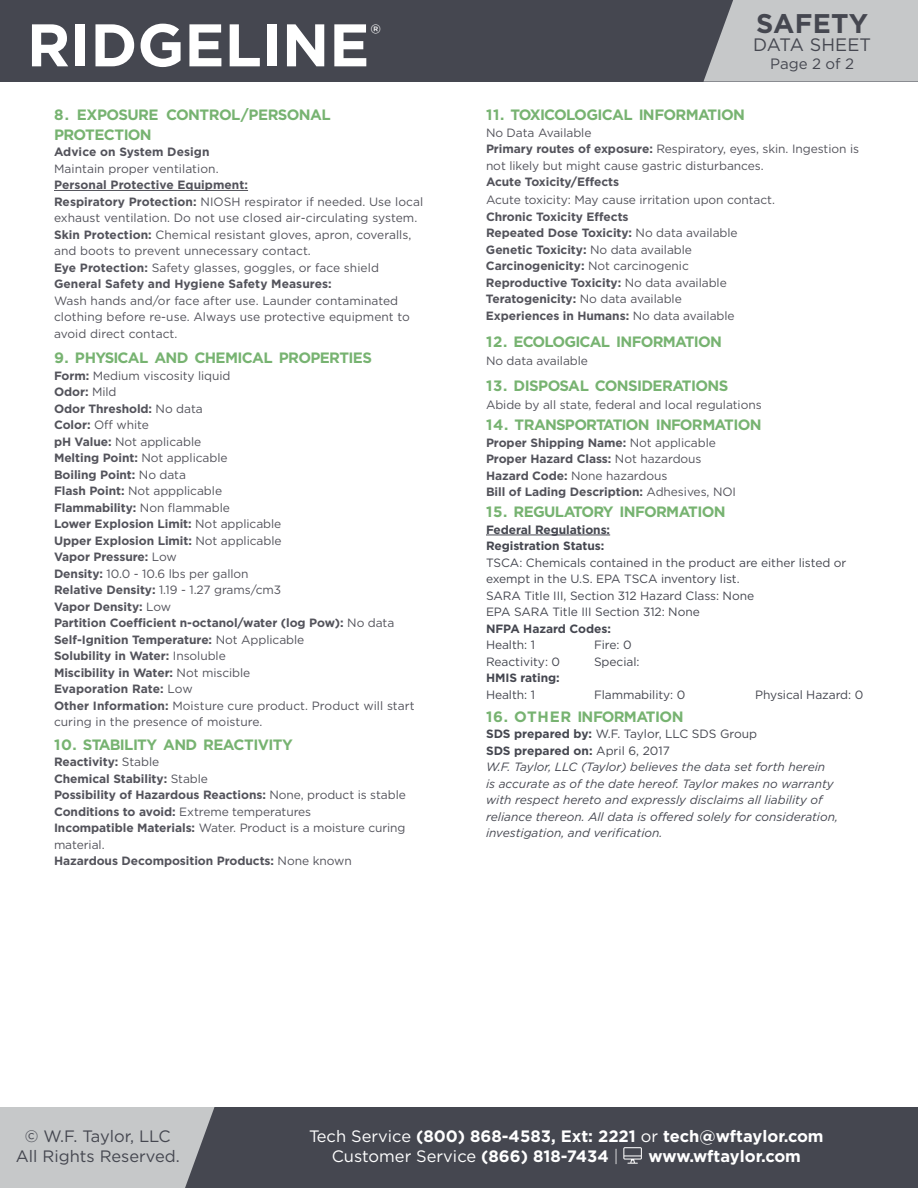
<style>
.page{position:relative;width:918px;height:1188px;background:#fff}
.page>*{position:absolute;margin:0;border:0;box-sizing:border-box;transform-origin:0 0}
.t1{font:700 60px "Gotham";color:#fff}
.t2{font:700 27px "Gotham";letter-spacing:.01em;color:#454750}
.t3{font:26.25px "Gotham";color:#fff}
.t4{font:18px "Gotham";letter-spacing:.005em;color:#454750}
.t5{font:700 16.5px "Gotham";color:#fff}
.t6{font:16.5px "Gotham";color:#454750}
.t7{font:16.5px "Gotham";color:#fff}
.t8{font:700 15px "Gotham";letter-spacing:-.05em;color:#77b371}
.t9{font:700 15px "Gotham";letter-spacing:-.03em;color:#77b371}
.t10{font:15px "Gotham";color:#454750}
.t11{font:12px/16.5px "Gotham";letter-spacing:-.005em;color:#53535b}
.t12{font:700 12px "Gotham";letter-spacing:-.005em;color:#53535b}
.t13{font:12px/16.5px "Gotham";letter-spacing:-.005em;color:#454750}
.t14{font:italic 12px/16.5px "Gotham";color:#454750}
.t15{font:700 12px "Gotham";letter-spacing:-.005em;color:#454750}
.s1{font-weight:700}
.s2{font-weight:400}
.s3{font-weight:300}
</style>
<div class="page">
<hr style="left:486px;top:535px;width:124px;height:1px;background:#454750">
<hr style="left:54px;top:190px;width:194px;height:1px;background:#53535b">
<div style="left:0;top:0;width:918px;height:82px;background:#454750"></div>
<svg style="left:703px;top:0;width:215px;height:82px"></svg>
<div style="left:0;top:1107px;width:918px;height:81px;background:#454750"></div>
<svg style="left:0;top:1107px;width:215px;height:81px"></svg>
<svg style="left:623px;top:1147px;width:19px;height:17px"></svg>
<p class="t1" style="left:27px;top:5px;width:344px">RIDGELINE</p>
<p class="t3" style="left:370px;top:17px;width:12px">®</p>
<p class="t8" style="left:54px;top:105px;width:278px">8. EXPOSURE CONTROL/PERSONAL</p>
<p class="t8" style="left:54px;top:125px;width:99px">PROTECTION</p>
<p class="t12" style="left:54px;top:144px;width:157px">Advice on System Design</p>
<p class="t11" style="left:54px;top:160px;width:166px">Maintain proper ventilation.</p>
<p class="t12" style="left:54px;top:177px;width:196px">Personal Protective Equipment:</p>
<p class="t11" style="left:54px;top:193px;width:371px"><span class="s1">Respiratory Protection:</span> NIOSH respirator if needed. Use local exhaust ventilation. Do not use closed air-circulating system.</p>
<p class="t11" style="left:54px;top:226px;width:359px"><span class="s1">Skin Protection:</span> Chemical resistant gloves, apron, coveralls, and boots to prevent unnecessary contact.</p>
<p class="t11" style="left:54px;top:259px;width:327px"><span class="s1">Eye Protection:</span> Safety glasses, goggles, or face shield</p>
<p class="t12" style="left:54px;top:276px;width:279px">General Safety and Hygiene Safety Measures:</p>
<p class="t11" style="left:54px;top:292px;width:358px">Wash hands and/or face after use. Launder contaminated clothing before re-use. Always use protective equipment to avoid direct contact.</p>
<p class="t8" style="left:54px;top:348px;width:320px">9. PHYSICAL AND CHEMICAL PROPERTIES</p>
<p class="t11" style="left:54px;top:367px;width:178px"><span class="s1">Form:</span> Medium viscosity liquid</p>
<p class="t12" style="left:54px;top:384px;width:64px">Odor: <span class="s2">Mild</span></p>
<p class="t12" style="left:54px;top:401px;width:150px">Odor Threshold: <span class="s2">No data</span></p>
<p class="t11" style="left:54px;top:417px;width:96px"><span class="s1">Color:</span> Off white</p>
<p class="t11" style="left:54px;top:433px;width:149px"><span class="s1">pH Value:</span> Not applicable</p>
<p class="t12" style="left:54px;top:450px;width:175px">Melting Point: <span class="s2">Not applicable</span></p>
<p class="t12" style="left:54px;top:467px;width:134px">Boiling Point: <span class="s2">No data</span></p>
<p class="t11" style="left:54px;top:483px;width:170px"><span class="s1">Flash Point:</span> Not appplicable</p>
<p class="t12" style="left:54px;top:500px;width:177px">Flammability: <span class="s2">Non flammable</span></p>
<p class="t12" style="left:54px;top:516px;width:229px">Lower Explosion Limit: <span class="s2">Not applicable</span></p>
<p class="t12" style="left:54px;top:533px;width:229px">Upper Explosion Limit: <span class="s2">Not applicable</span></p>
<p class="t12" style="left:54px;top:549px;width:124px">Vapor Pressure: <span class="s2">Low</span></p>
<p class="t11" style="left:54px;top:565px;width:196px"><span class="s1">Density:</span> 10.0 - 10.6 lbs per gallon</p>
<p class="t11" style="left:54px;top:582px;width:229px"><span class="s1">Relative Density:</span> 1.19 - 1.27 grams/cm3</p>
<p class="t12" style="left:54px;top:599px;width:119px">Vapor Density: <span class="s2">Low</span></p>
<p class="t12" style="left:54px;top:615px;width:342px">Partition Coefficient n-octanol/water (log Pow): <span class="s2">No data</span></p>
<p class="t12" style="left:54px;top:632px;width:252px">Self-Ignition Temperature: <span class="s2">Not Applicable</span></p>
<p class="t12" style="left:54px;top:648px;width:173px">Solubility in Water: <span class="s2">Insoluble</span></p>
<p class="t12" style="left:54px;top:665px;width:198px">Miscibility in Water: <span class="s2">Not miscible</span></p>
<p class="t12" style="left:54px;top:681px;width:140px">Evaporation Rate: <span class="s2">Low</span></p>
<p class="t11" style="left:54px;top:697px;width:362px"><span class="s1">Other Information:</span> Moisture cure product. Product will start curing in the presence of moisture.</p>
<p class="t8" style="left:54px;top:734px;width:240px">10. STABILITY AND REACTIVITY</p>
<p class="t12" style="left:54px;top:754px;width:107px">Reactivity: <span class="s2">Stable</span></p>
<p class="t12" style="left:54px;top:770px;width:156px">Chemical Stability: <span class="s2">Stable</span></p>
<p class="t12" style="left:54px;top:787px;width:353px">Possibility of Hazardous Reactions: <span class="s2">None, product is stable</span></p>
<p class="t11" style="left:54px;top:803px;width:259px"><span class="s1">Conditions to avoid:</span> Extreme temperatures</p>
<p class="t11" style="left:54px;top:819px;width:353px"><span class="s1">Incompatible Materials:</span> Water. Product is a moisture curing material.</p>
<p class="t12" style="left:54px;top:853px;width:299px">Hazardous Decomposition Products: <span class="s2">None known</span></p>
<p class="t2" style="left:756px;top:6px;width:114px">SAFETY</p>
<p class="t4" style="left:753px;top:33px;width:119px">DATA SHEET</p>
<p class="t10" style="left:770px;top:54px;width:86px">Page 2 of 2</p>
<p class="t8" style="left:486px;top:105px;width:261px">11. TOXICOLOGICAL INFORMATION</p>
<p class="t11" style="left:486px;top:124px;width:107px">No Data Available</p>
<p class="t11" style="left:486px;top:141px;width:375px"><span class="s1">Primary routes of exposure:</span> Respiratory, eyes, skin. Ingestion is not likely but might cause gastric disturbances.</p>
<p class="t12" style="left:486px;top:174px;width:135px">Acute Toxicity/Effects</p>
<p class="t11" style="left:486px;top:192px;width:290px">Acute toxicity: May cause irritation upon contact.</p>
<p class="t12" style="left:486px;top:209px;width:144px">Chronic Toxicity Effects</p>
<p class="t12" style="left:486px;top:225px;width:253px">Repeated Dose Toxicity: <span class="s2">No data available</span></p>
<p class="t12" style="left:486px;top:242px;width:208px">Genetic Toxicity: <span class="s2">No data available</span></p>
<p class="t12" style="left:486px;top:258px;width:204px">Carcinogenicity: <span class="s2">Not carcinogenic</span></p>
<p class="t12" style="left:486px;top:275px;width:242px">Reproductive Toxicity: <span class="s2">No data available</span></p>
<p class="t12" style="left:486px;top:291px;width:197px">Teratogenicity: <span class="s2">No data available</span></p>
<p class="t12" style="left:486px;top:308px;width:250px">Experiences in Humans: <span class="s2">No data available</span></p>
<p class="t8" style="left:486px;top:332px;width:238px">12. ECOLOGICAL INFORMATION</p>
<p class="t11" style="left:486px;top:352px;width:104px">No data available</p>
<p class="t9" style="left:486px;top:376px;width:244px">13. DISPOSAL CONSIDERATIONS</p>
<p class="t11" style="left:486px;top:397px;width:277px">Abide by all state, federal and local regulations</p>
<p class="t8" style="left:486px;top:415px;width:277px">14. TRANSPORTATION INFORMATION</p>
<p class="t12" style="left:486px;top:435px;width:231px">Proper Shipping Name: <span class="s2">Not applicable</span></p>
<p class="t12" style="left:486px;top:451px;width:217px">Proper Hazard Class: <span class="s2">Not hazardous</span></p>
<p class="t11" style="left:486px;top:467px;width:183px"><span class="s1">Hazard Code:</span> None hazardous</p>
<p class="t12" style="left:486px;top:484px;width:252px">Bill of Lading Description: <span class="s2">Adhesives, NOI</span></p>
<p class="t8" style="left:486px;top:502px;width:241px">15. REGULATORY INFORMATION</p>
<p class="t15" style="left:486px;top:522px;width:126px">Federal Regulations:</p>
<p class="t15" style="left:486px;top:538px;width:120px">Registration Status:</p>
<p class="t13" style="left:486px;top:554px;width:362px">TSCA: Chemicals contained in the product are either listed or exempt in the U.S. EPA TSCA inventory list.</p>
<p class="t13" style="left:486px;top:587px;width:270px">SARA Title III, Section 312 Hazard Class: None</p>
<p class="t13" style="left:486px;top:604px;width:215px">EPA SARA Title III Section 312: None</p>
<p class="t15" style="left:486px;top:621px;width:127px">NFPA Hazard Codes:</p>
<p class="t13" style="left:486px;top:637px;width:51px">Health: 1</p>
<p class="t13" style="left:594px;top:637px;width:39px">Fire: 0</p>
<p class="t13" style="left:486px;top:653px;width:76px">Reactivity: 0</p>
<p class="t13" style="left:594px;top:653px;width:47px">Special:</p>
<p class="t15" style="left:486px;top:670px;width:75px">HMIS rating:</p>
<p class="t13" style="left:486px;top:686px;width:51px">Health: 1</p>
<p class="t13" style="left:594px;top:686px;width:93px">Flammability: 0</p>
<p class="t13" style="left:755px;top:686px;width:110px">Physical Hazard: 0</p>
<p class="t9" style="left:486px;top:707px;width:199px">16. OTHER INFORMATION</p>
<p class="t13" style="left:486px;top:726px;width:273px"><span class="s1">SDS prepared by:</span> W.F. Taylor, LLC SDS Group</p>
<p class="t15" style="left:486px;top:743px;width:185px">SDS prepared on: <span class="s2">April 6, 2017</span></p>
<p class="t14" style="left:486px;top:759px;width:354px">W.F. Taylor, LLC (Taylor) believes the data set forth herein<br>is accurate as of the date hereof. Taylor makes no warranty with respect hereto and expressly disclaims all liability of reliance thereon. All data is offered solely for consideration, investigation, and verification.</p>
<p class="t6" style="left:25px;top:1125px;width:147px">© W.F. Taylor, LLC</p>
<p class="t6" style="left:16px;top:1145px;width:166px">All Rights Reserved.</p>
<p class="t5" style="left:309px;top:1125px;width:516px"><span class="s2">Tech Service</span> (800) 868-4583, Ext: 2221 <span class="s2">or</span> tech@wftaylor.com</p>
<p class="t7" style="left:332px;top:1145px;width:288px">Customer Service <span class="s1">(866) 818-7434</span> <span class="s3">|</span></p>
<p class="t5" style="left:648px;top:1145px;width:154px">www.wftaylor.com</p>
</div>
